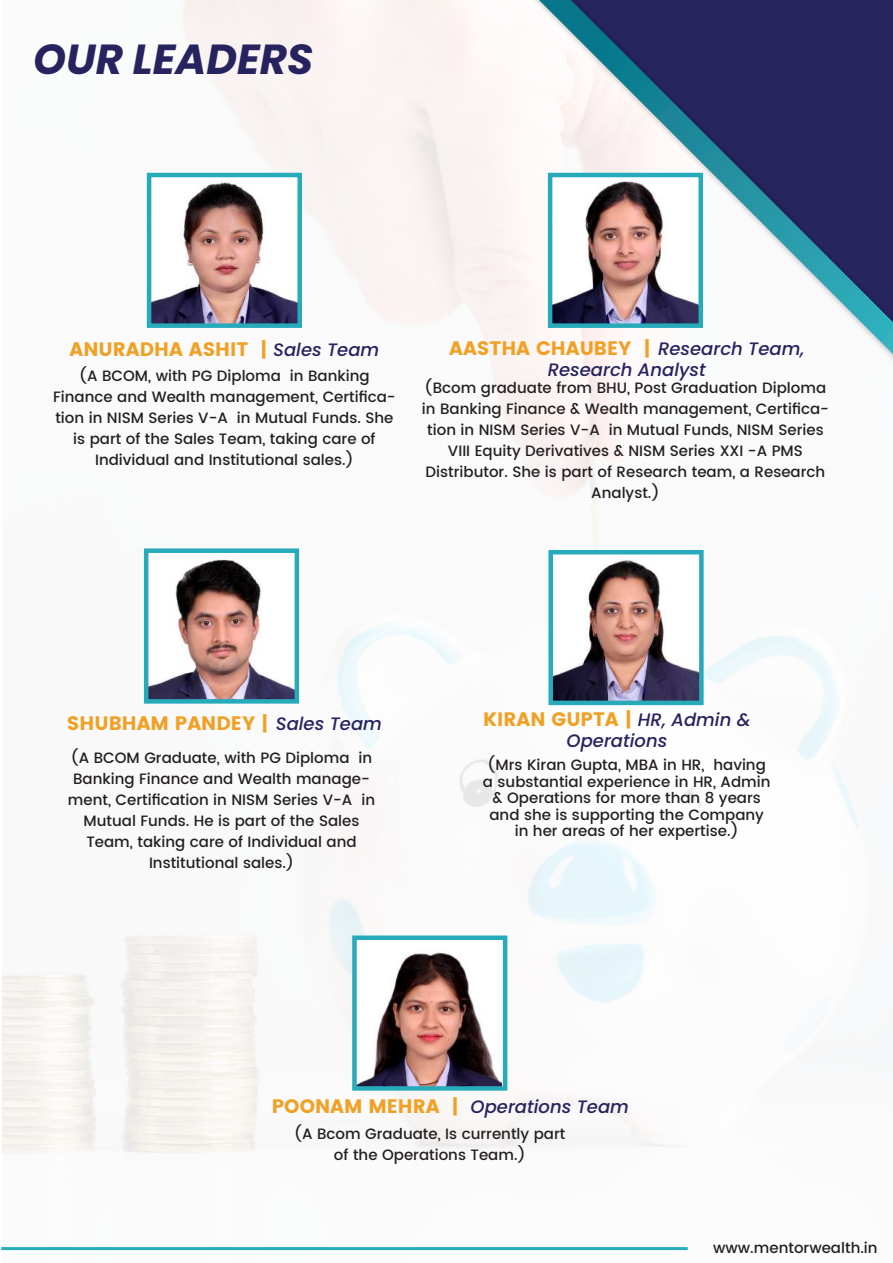
<style>
.page{position:relative;width:893px;height:1263px;background:#fff}
.page>*{position:absolute;margin:0;border:0;box-sizing:border-box;transform-origin:0 0}
.t1{font:italic 700 42px "Poppins";color:#26235f}
.t2{font:700 19.5px "Poppins";color:#f0a125}
.t3{font:italic 500 18px "Poppins";color:#26235f}
.t4{font:500 15px/21px "Poppins";color:#231f20;text-align:center}
.s1{font-weight:500;font-style:italic;font-size:18px;color:#26235f}
.s2{font-weight:700;font-style:normal;font-size:19.5px;color:#f0a125}
</style>
<div class="page">
<svg style="left:539px;top:0;width:354px;height:354px"></svg>
<img style="left:152px;top:180px;width:145px;height:143px">
<div style="left:147px;top:173px;width:155px;height:155px;border:4px solid #27abba"></div>
<img style="left:553px;top:178px;width:145px;height:145px">
<div style="left:548px;top:173px;width:155px;height:155px;border:4px solid #27abba"></div>
<img style="left:149px;top:556px;width:145px;height:143px">
<div style="left:144px;top:548px;width:155px;height:156px;border:4px solid #27abba"></div>
<img style="left:553px;top:558px;width:146px;height:142px">
<div style="left:548px;top:550px;width:156px;height:155px;border:4px solid #27abba"></div>
<img style="left:357px;top:940px;width:144px;height:146px">
<div style="left:352px;top:935px;width:155px;height:156px;border:4px solid #27abba"></div>
<hr style="left:1px;top:1247px;width:687px;height:3px;background:#26adba">
<h1 class="t1" style="left:33px;top:35px;width:282px">OUR LEADERS</h1>
<h2 class="t2" style="left:69px;top:337px;width:311px">ANURADHA ASHIT | <span class="s1">Sales Team</span></h2>
<h2 class="t2" style="left:449px;top:337px;width:357px">AASTHA CHAUBEY | <span class="s1">Research Team,</span></h2>
<p class="t3" style="left:548px;top:359px;width:160px">Research Analyst</p>
<p class="t4" style="left:53px;top:365px;width:344px">(A BCOM, with PG Diploma in Banking Finance and Wealth management, Certifica&shy;tion in NISM Series V-A in Mutual Funds. She is part of the Sales Team, taking care of Individual and Institutional sales.)</p>
<p class="t4" style="left:422px;top:377px;width:408px">(Bcom graduate from BHU, Post Graduation Diploma in Banking Finance &amp; Wealth management, Certifica&shy;tion in NISM Series V-A in Mutual Funds, NISM Series VIII Equity Derivatives &amp; NISM Series XXI -A PMS Distributor. She is part of Research team, a Research Analyst.)</p>
<h2 class="t2" style="left:67px;top:712px;width:316px">SHUBHAM PANDEY | <span class="s1">Sales Team</span></h2>
<h2 class="t2" style="left:483px;top:707px;width:269px">KIRAN GUPTA | <span class="s1">HR, Admin &amp;</span></h2>
<p class="t3" style="left:567px;top:730px;width:102px">Operations</p>
<p class="t4" style="left:68px;top:748px;width:309px">(A BCOM Graduate, with PG Diploma in Banking Finance and Wealth manage&shy;ment, Certification in NISM Series V-A in Mutual Funds. He is part of the Sales Team, taking care of Individual and Institutional sales.)</p>
<p class="t4" style="left:483px;top:757px;width:289px;line-height:16.5px">(Mrs Kiran Gupta, MBA in HR, having a substantial experience in HR, Admin &amp; Operations for more than 8 years and she is supporting the Company in her areas of her expertise.)</p>
<p class="t3" style="left:272px;top:1096px;width:359px"><span class="s2">POONAM MEHRA |</span> Operations Team</p>
<p class="t4" style="left:294px;top:1123px;width:273px">(A Bcom Graduate, Is currently part of the Operations Team.)</p>
<p class="t4" style="left:713px;top:1238px;width:166px">www.mentorwealth.in</p>
</div>
